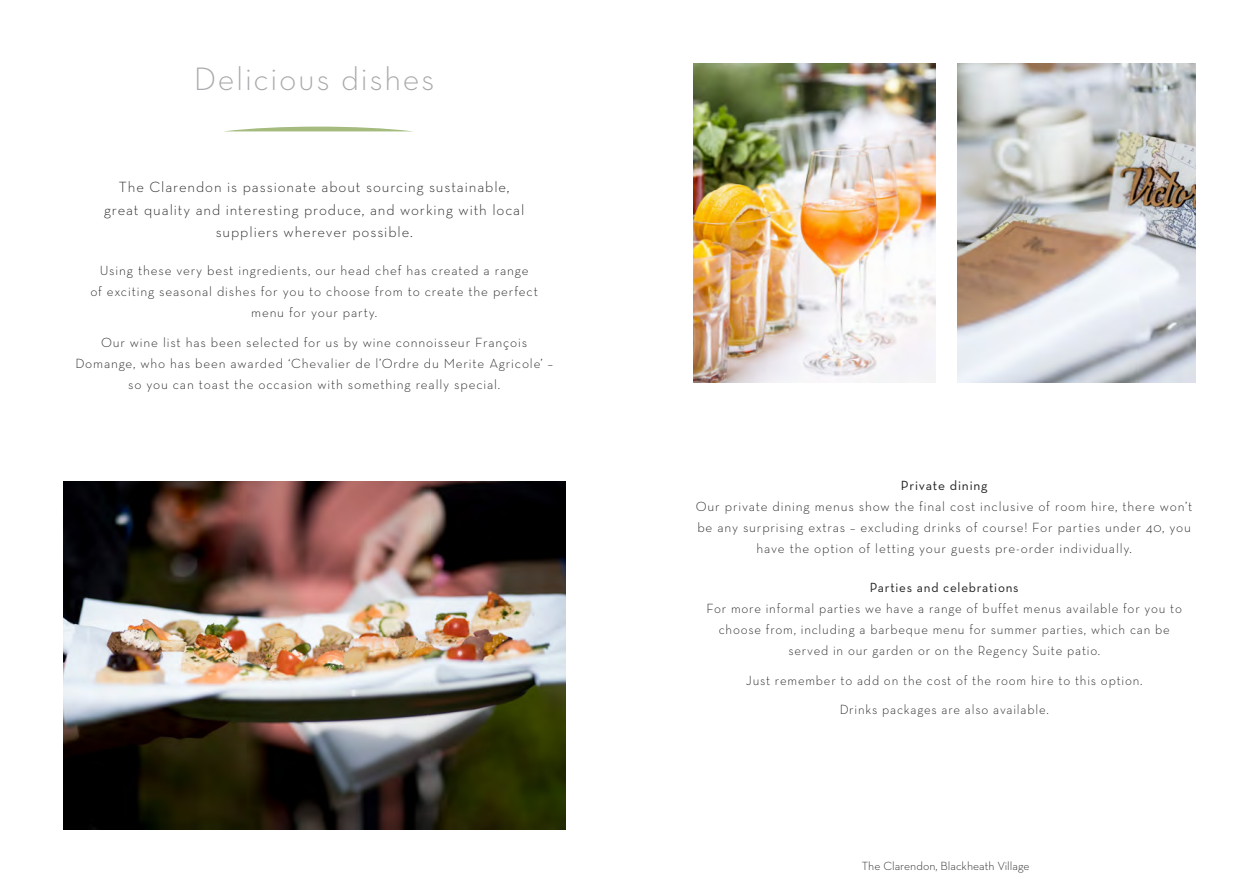
<style>
.page{position:relative;width:1259px;height:893px;background:#fff}
.page>*{position:absolute;margin:0;border:0;box-sizing:border-box;transform-origin:0 0}
.t1{font:33px "Neutraface Text Light Alt";letter-spacing:.05em;color:#a8a9ad}
.intro_text{font:300 15px/22.5px "Neutraface Text";letter-spacing:.06em;color:#231f20;text-align:center}
.body_text{font:300 13.5px/21px "Neutraface Text";letter-spacing:.06em;color:#231f20;text-align:center}
.t2{font:300 12px "Neutraface Text";color:#231f20}
.s1{font-weight:400}
</style>
<div class="page">
<img style="left:64px;top:482px;width:502px;height:347px">
<svg style="left:227px;top:127px;width:182px;height:4px"></svg>
<img style="left:693px;top:64px;width:242px;height:319px">
<img style="left:957px;top:64px;width:238px;height:319px">
<p class="t1" style="left:194px;top:58px;width:242px">Delicious dishes</p>
<p class="intro_text" style="left:104px;top:176px;width:422px">The Clarendon is passionate about sourcing sustainable, great quality and interesting produce, and working with local suppliers wherever possible.</p>
<p class="body_text" style="left:90px;top:260px;width:449px">Using these very best ingredients, our head chef has created a range<br>of exciting seasonal dishes for you to choose from to create the perfect menu for your party.</p>
<p class="body_text" style="left:75px;top:331px;width:479px">Our wine list has been selected for us by wine connoisseur François<br>Domange, who has been awarded ‘Chevalier de l’Ordre du Merite Agricole’ – so you can toast the occasion with something really special.</p>
<p class="body_text" style="left:696px;top:474px;width:498px"><span class="s1">Private dining<br></span>Our private dining menus show the final cost inclusive of room hire, there won’t be any surprising extras – excluding drinks of course! For parties under 40, you have the option of letting your guests pre-order individually.</p>
<p class="body_text" style="left:706px;top:577px;width:477px"><span class="s1">Parties and celebrations<br></span>For more informal parties we have a range of buffet menus available for you to choose from, including a barbeque menu for summer parties, which can be served in our garden or on the Regency Suite patio.</p>
<p class="body_text" style="left:746px;top:669px;width:398px">Just remember to add on the cost of the room hire to this option.</p>
<p class="body_text" style="left:839px;top:699px;width:210px">Drinks packages are also available.</p>
<p class="t2" style="left:861px;top:859px;width:169px">The Clarendon, Blackheath Village</p>
</div>
